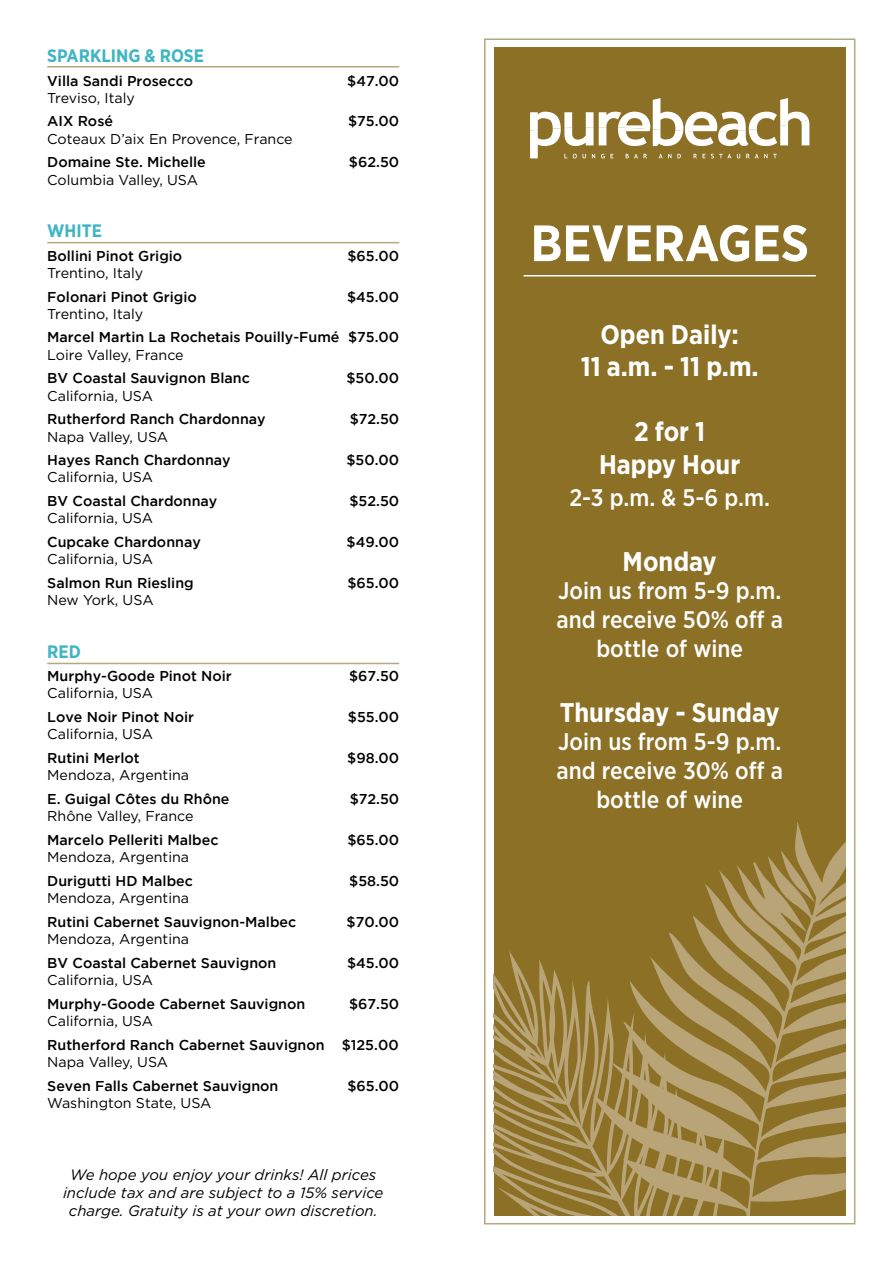
<style>
.page{position:relative;width:893px;height:1263px;background:#fff}
.page>*{position:absolute;margin:0;border:0;box-sizing:border-box;transform-origin:0 0}
.t1{font:700 51px "Gotham Narrow";color:#fff}
.t2{font:700 27px/32.4px "Gotham Narrow";color:#fff;text-align:center}
.t3{font:500 24px/28.8px "Gotham Narrow";color:#fff;text-align:center}
.t4{font:700 18px "Gotham Narrow";color:#3fb5c4}
.t5{font:italic 15px/18px "Gotham";color:#000;text-align:center}
.t6{font:500 14.25px "Gotham";color:#000}
.t7{font:14.25px "Gotham";color:#000}
</style>
<div class="page">
<div style="left:494px;top:47px;width:352px;height:1169px;background:#8b7026"></div>
<svg style="left:494px;top:951px;width:99px;height:265px"></svg>
<svg style="left:593px;top:822px;width:253px;height:394px"></svg>
<svg style="left:781px;top:850px;width:34px;height:53px"></svg>
<svg style="left:530px;top:98px;width:279px;height:60px"></svg>
<hr style="left:524px;top:275px;width:292px;height:1px;background:#fff">
<div style="left:484px;top:38px;width:371px;height:1186px;border:2px solid #b1aa7d"></div>
<hr style="left:47px;top:66px;width:352px;height:2px;background:#b1aa7d">
<hr style="left:47px;top:242px;width:352px;height:1px;background:#b1aa7d">
<hr style="left:47px;top:663px;width:352px;height:1px;background:#b1aa7d">
<p class="t4" style="left:47px;top:44px;width:158px">SPARKLING &amp; ROSE</p>
<p class="t6" style="left:47px;top:72px;width:147px">Villa Sandi Prosecco</p>
<p class="t6" style="left:347px;top:72px;width:53px">$47.00</p>
<p class="t7" style="left:47px;top:88px;width:89px">Treviso, Italy</p>
<p class="t6" style="left:47px;top:113px;width:67px">AIX Rosé</p>
<p class="t6" style="left:348px;top:113px;width:53px">$75.00</p>
<p class="t7" style="left:47px;top:129px;width:247px">Coteaux D’aix En Provence, France</p>
<p class="t6" style="left:47px;top:154px;width:160px">Domaine Ste. Michelle</p>
<p class="t6" style="left:349px;top:154px;width:52px">$62.50</p>
<p class="t7" style="left:47px;top:170px;width:152px">Columbia Valley, USA</p>
<p class="t4" style="left:47px;top:219px;width:56px">WHITE</p>
<p class="t6" style="left:47px;top:247px;width:137px">Bollini Pinot Grigio</p>
<p class="t6" style="left:347px;top:247px;width:53px">$65.00</p>
<p class="t7" style="left:47px;top:263px;width:97px">Trentino, Italy</p>
<p class="t6" style="left:47px;top:288px;width:151px">Folonari Pinot Grigio</p>
<p class="t6" style="left:347px;top:288px;width:54px">$45.00</p>
<p class="t7" style="left:47px;top:304px;width:97px">Trentino, Italy</p>
<p class="t6" style="left:47px;top:329px;width:353px">Marcel Martin La Rochetais Pouilly-Fumé $75.00</p>
<p class="t7" style="left:47px;top:345px;width:138px">Loire Valley, France</p>
<p class="t6" style="left:47px;top:370px;width:204px">BV Coastal Sauvignon Blanc</p>
<p class="t6" style="left:346px;top:370px;width:54px">$50.00</p>
<p class="t7" style="left:47px;top:386px;width:107px">California, USA</p>
<p class="t6" style="left:47px;top:411px;width:220px">Rutherford Ranch Chardonnay</p>
<p class="t6" style="left:350px;top:411px;width:51px">$72.50</p>
<p class="t7" style="left:47px;top:427px;width:122px">Napa Valley, USA</p>
<p class="t6" style="left:47px;top:452px;width:185px">Hayes Ranch Chardonnay</p>
<p class="t6" style="left:346px;top:452px;width:54px">$50.00</p>
<p class="t7" style="left:47px;top:468px;width:107px">California, USA</p>
<p class="t6" style="left:47px;top:493px;width:172px">BV Coastal Chardonnay</p>
<p class="t6" style="left:349px;top:493px;width:51px">$52.50</p>
<p class="t7" style="left:47px;top:509px;width:107px">California, USA</p>
<p class="t6" style="left:47px;top:534px;width:155px">Cupcake Chardonnay</p>
<p class="t6" style="left:347px;top:534px;width:54px">$49.00</p>
<p class="t7" style="left:47px;top:550px;width:107px">California, USA</p>
<p class="t6" style="left:47px;top:575px;width:148px">Salmon Run Riesling</p>
<p class="t6" style="left:347px;top:575px;width:53px">$65.00</p>
<p class="t7" style="left:47px;top:591px;width:108px">New York, USA</p>
<p class="t4" style="left:47px;top:640px;width:35px">RED</p>
<p class="t6" style="left:47px;top:668px;width:186px">Murphy-Goode Pinot Noir</p>
<p class="t6" style="left:349px;top:668px;width:52px">$67.50</p>
<p class="t7" style="left:47px;top:684px;width:107px">California, USA</p>
<p class="t6" style="left:47px;top:709px;width:148px">Love Noir Pinot Noir</p>
<p class="t6" style="left:348px;top:709px;width:53px">$55.00</p>
<p class="t7" style="left:47px;top:725px;width:107px">California, USA</p>
<p class="t6" style="left:47px;top:750px;width:94px">Rutini Merlot</p>
<p class="t6" style="left:347px;top:750px;width:53px">$98.00</p>
<p class="t7" style="left:47px;top:766px;width:143px">Mendoza, Argentina</p>
<p class="t6" style="left:47px;top:791px;width:184px">E. Guigal Côtes du Rhône</p>
<p class="t6" style="left:350px;top:791px;width:51px">$72.50</p>
<p class="t7" style="left:47px;top:807px;width:148px">Rhône Valley, France</p>
<p class="t6" style="left:47px;top:832px;width:173px">Marcelo Pelleriti Malbec</p>
<p class="t6" style="left:347px;top:832px;width:53px">$65.00</p>
<p class="t7" style="left:47px;top:848px;width:143px">Mendoza, Argentina</p>
<p class="t6" style="left:47px;top:873px;width:147px">Durigutti HD Malbec</p>
<p class="t6" style="left:349px;top:873px;width:52px">$58.50</p>
<p class="t7" style="left:47px;top:889px;width:143px">Mendoza, Argentina</p>
<p class="t6" style="left:47px;top:914px;width:251px">Rutini Cabernet Sauvignon-Malbec</p>
<p class="t6" style="left:347px;top:914px;width:54px">$70.00</p>
<p class="t7" style="left:47px;top:930px;width:143px">Mendoza, Argentina</p>
<p class="t6" style="left:47px;top:955px;width:231px">BV Coastal Cabernet Sauvignon</p>
<p class="t6" style="left:347px;top:955px;width:54px">$45.00</p>
<p class="t7" style="left:47px;top:971px;width:107px">California, USA</p>
<p class="t6" style="left:47px;top:996px;width:260px">Murphy-Goode Cabernet Sauvignon</p>
<p class="t6" style="left:349px;top:996px;width:52px">$67.50</p>
<p class="t7" style="left:47px;top:1012px;width:107px">California, USA</p>
<p class="t6" style="left:47px;top:1037px;width:353px">Rutherford Ranch Cabernet Sauvignon $125.00</p>
<p class="t7" style="left:47px;top:1053px;width:122px">Napa Valley, USA</p>
<p class="t6" style="left:47px;top:1078px;width:233px">Seven Falls Cabernet Sauvignon</p>
<p class="t6" style="left:347px;top:1078px;width:53px">$65.00</p>
<p class="t7" style="left:47px;top:1094px;width:166px">Washington State, USA</p>
<p class="t5" style="left:63px;top:1165px;width:322px">We hope you enjoy your drinks! All prices include tax and are subject to a 15% service charge. Gratuity is at your own discretion.</p>
<p class="t1" style="left:531px;top:210px;width:280px">BEVERAGES</p>
<p class="t2" style="left:581px;top:318px;width:180px">Open Daily:<br>11 a.m. - 11 p.m.</p>
<p class="t2" style="left:634px;top:415px;width:73px">2 for 1</p>
<p class="t2" style="left:599px;top:448px;width:143px">Happy Hour</p>
<p class="t3" style="left:569px;top:483px;width:202px">2-3 p.m. &amp; 5-6 p.m.</p>
<p class="t2" style="left:623px;top:545px;width:96px">Monday</p>
<p class="t3" style="left:556px;top:576px;width:228px">Join us from 5-9 p.m. and receive 50% off a bottle of wine</p>
<p class="t2" style="left:560px;top:696px;width:222px">Thursday - Sunday</p>
<p class="t3" style="left:556px;top:727px;width:228px">Join us from 5-9 p.m. and receive 30% off a bottle of wine</p>
</div>
